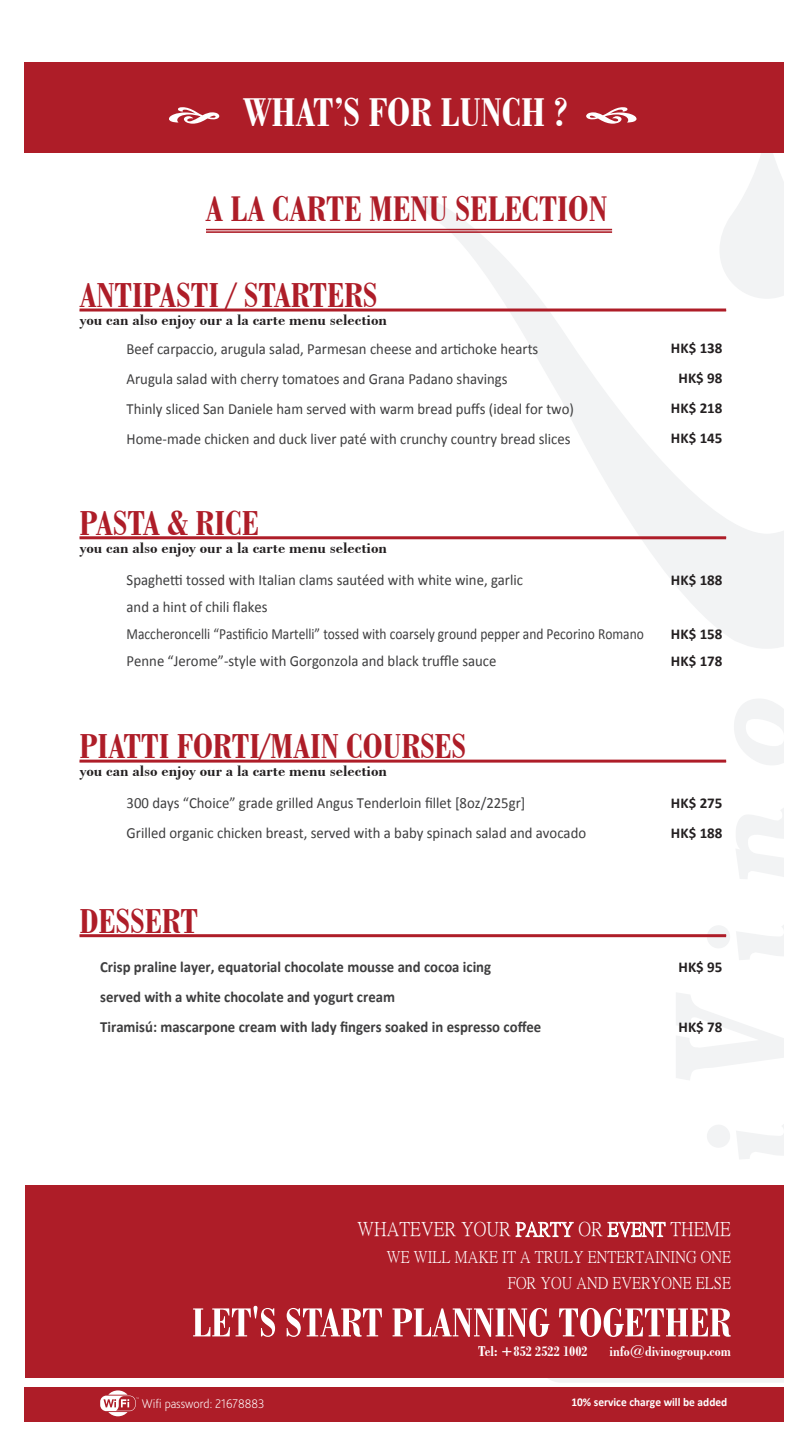
<style>
.page{position:relative;width:808px;height:1446px;background:#fff}
.page>*{position:absolute;margin:0;border:0;box-sizing:border-box;transform-origin:0 0}
.t1{font:700 condensed 42.3px "Bodoni BT";color:#fff}
.t2{font:700 condensed 37.5px "Bodoni BT";color:#ae1d28}
.t3{font:700 condensed 36.45px "Bodoni BT";color:#ae1d28}
.t4{font:19.8px "P Ming Li U Ext B";color:#fff;scale:.95 1}
.t5{font:16.5px/26.1px "P Ming Li U Ext B";color:#fff;text-align:right;scale:.95 1}
.t6{font:700 condensed 15.9px "Bodoni BT";color:#231f20;scale:1.22 1}
.t7{font:15.45px/30px "Calibri";color:#3e3e3f;scale:.95 1}
.t8{font:700 15.45px/30px "Calibri";color:#3e3e3f;scale:.95 1}
.t9{font:700 15px/30px "Calibri";color:#231f20}
.t10{font:700 condensed 15px "Bodoni BT";color:#fff}
.t11{font:200 13.05px "Bliss 2";color:#fff;scale:.95 1}
.t12{font:700 12px "Calibri";color:#fff;scale:.95 1}
</style>
<div class="page">
<svg style="left:413px;top:153px;width:371px;height:1229px"></svg>
<div style="left:25px;top:1185px;width:759px;height:192px;background:#ae1d28"></div>
<div style="left:24px;top:1387px;width:760px;height:34px;background:#ae1d28"></div>
<svg style="left:515px;top:1221px;width:59px;height:16px"></svg>
<svg style="left:607px;top:1221px;width:59px;height:17px"></svg>
<hr style="left:206px;top:229px;width:406px;height:1px;background:#ae1d28">
<hr style="left:206px;top:231px;width:406px;height:2px;background:#ae1d28">
<hr style="left:80px;top:934px;width:646px;height:3px;background:#ae1d28">
<hr style="left:80px;top:759px;width:646px;height:3px;background:#ae1d28">
<hr style="left:80px;top:536px;width:646px;height:3px;background:#ae1d28">
<hr style="left:80px;top:308px;width:646px;height:3px;background:#ae1d28">
<div style="left:24px;top:62px;width:760px;height:91px;background:#ae1d28"></div>
<svg style="left:193px;top:1306px;width:82px;height:31px"></svg>
<svg style="left:287px;top:1308px;width:95px;height:29px"></svg>
<svg style="left:392px;top:1308px;width:157px;height:29px"></svg>
<svg style="left:559px;top:1308px;width:172px;height:29px"></svg>
<svg style="left:100px;top:1390px;width:39px;height:26px"></svg>
<h1 class="t1" style="left:244px;top:87px;width:327px">WHAT’S FOR LUNCH ?</h1>
<h2 class="t2" style="left:206px;top:187px;width:403px">A LA CARTE MENU SELECTION</h2>
<h3 class="t3" style="left:80px;top:274px;width:299px">ANTIPASTI / STARTERS</h3>
<p class="t6" style="left:80px;top:310px;width:253px">you can also enjoy our a la carte menu selection</p>
<p class="t7" style="left:127px;top:334px;width:472px">Beef carpaccio, arugula salad, Parmesan cheese and artichoke hearts Arugula salad with cherry tomatoes and Grana Padano shavings<br>Thinly sliced San Daniele ham served with warm bread puffs (ideal for two)<br>Home-made chicken and duck liver paté with crunchy country bread slices</p>
<h3 class="t3" style="left:80px;top:502px;width:181px">PASTA &amp; RICE</h3>
<p class="t6" style="left:80px;top:538px;width:253px">you can also enjoy our a la carte menu selection</p>
<p class="t7" style="left:127px;top:567px;width:546px;line-height:27px">Spaghetti tossed with Italian clams sautéed with white wine, garlic<br>and a hint of chili flakes<br>Maccheroncelli “Pastificio Martelli” tossed with coarsely ground pepper and Pecorino Romano Penne “Jerome”-style with Gorgonzola and black truffle sauce</p>
<h3 class="t3" style="left:80px;top:725px;width:388px">PIATTI FORTI/MAIN COURSES</h3>
<p class="t6" style="left:80px;top:761px;width:253px">you can also enjoy our a la carte menu selection</p>
<p class="t7" style="left:127px;top:788px;width:485px">300 days “Choice” grade grilled Angus Tenderloin fillet [8oz/225gr]<br>Grilled organic chicken breast, served with a baby spinach salad and avocado</p>
<h3 class="t3" style="left:80px;top:899px;width:120px">DESSERT</h3>
<p class="t8" style="left:100px;top:952px;width:466px">Crisp praline layer, equatorial chocolate mousse and cocoa icing<br>served with a white chocolate and yogurt cream<br>Tiramisú: mascarpone cream with lady fingers soaked in espresso coffee</p>
<p class="t9" style="left:671px;top:333px;width:53px;text-align:center">HK$ 138<br>HK$ 98<br>HK$ 218<br>HK$ 145</p>
<p class="t9" style="left:671px;top:565px;width:53px">HK$ 188</p>
<p class="t9" style="left:671px;top:620px;width:53px;line-height:27px">HK$ 158<br>HK$ 178</p>
<p class="t9" style="left:671px;top:788px;width:53px">HK$ 275<br>HK$ 188</p>
<p class="t9" style="left:678px;top:952px;width:45px">HK$ 95</p>
<p class="t9" style="left:678px;top:1011px;width:45px">HK$ 78</p>
<p class="t4" style="left:357px;top:1219px;width:395px">WHATEVER YOUR PARTY OR EVENT THEME</p>
<p class="t5" style="left:387px;top:1243px;width:364px">WE WILL MAKE IT A TRULY ENTERTAINING ONE<br>FOR YOU AND EVERYONE ELSE</p>
<p class="t11" style="left:142px;top:1395px;width:131px">Wifi password: 21678883</p>
<p class="t10" style="left:478px;top:1342px;width:111px">Tel: +852 2522 1002</p>
<p class="t10" style="left:609px;top:1342px;width:123px">info@divinogroup.com</p>
<p class="t12" style="left:571px;top:1394px;width:166px">10% service charge will be added</p>
</div>
